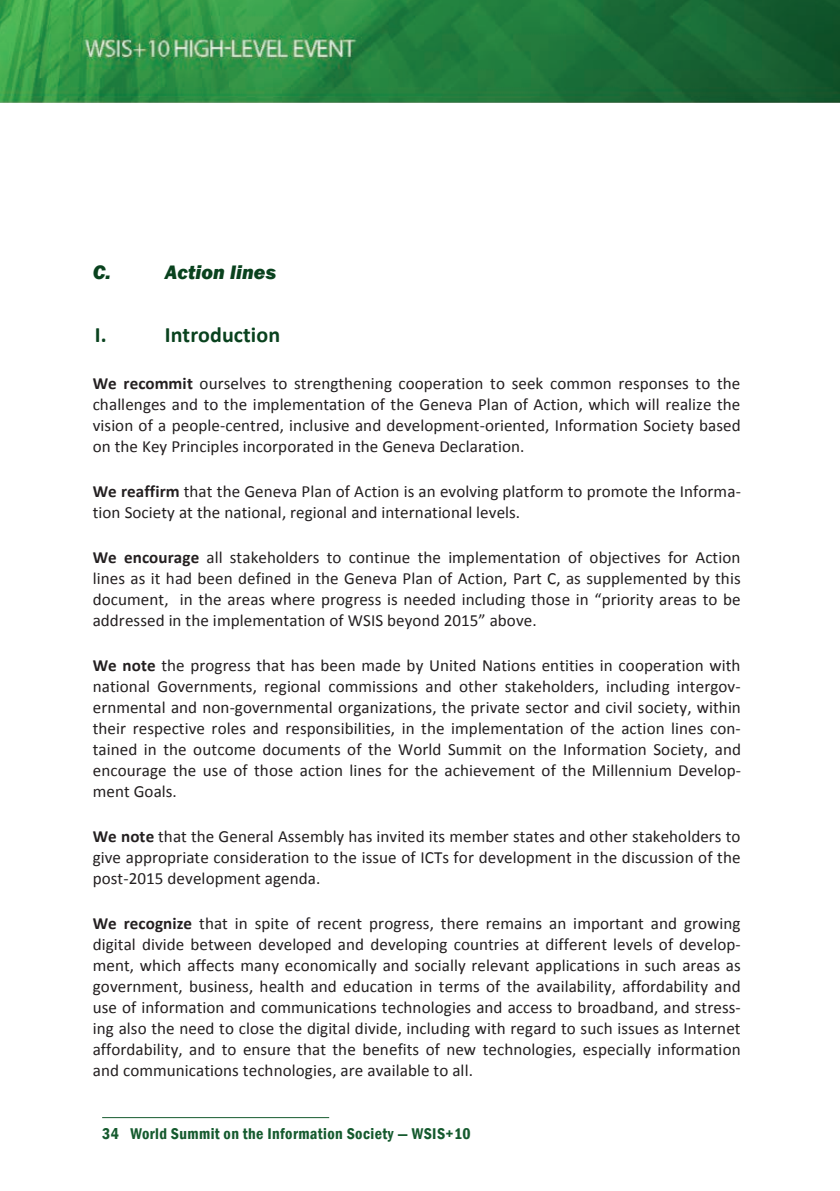
<style>
.page{position:relative;width:840px;height:1191px;background:#fff}
.page>*{position:absolute;margin:0;border:0;box-sizing:border-box;transform-origin:0 0}
.t1{font:700 22px "Calibri";letter-spacing:.005em;color:#09421e}
.t2{font:italic 800 20px "Franklin Gothic";letter-spacing:.005em;color:#09421e}
.t3{font:17px/21px "Calibri";letter-spacing:.005em;color:#231f20;text-align:justify}
.t4{font:600 condensed 16px "Franklin Gothic";letter-spacing:.025em;color:#155a2e}
.s1{font-weight:700}
</style>
<div class="page">
<hr style="left:102px;top:1117px;width:227px;height:1px;background:#155a2e">
<img style="left:0;top:0;width:839px;height:102px">
<p class="t2" style="left:93px;top:259px;width:20px">C.</p>
<p class="t2" style="left:165px;top:259px;width:113px">Action lines</p>
<p class="t1" style="left:95px;top:321px;width:13px">I.</p>
<p class="t1" style="left:165px;top:321px;width:117px">Introduction</p>
<p class="t3" style="left:93px;top:371px;width:649px"><span class="s1">We recommit</span> ourselves to strengthening cooperation to seek common responses to the challenges and to the implementation of the Geneva Plan of Action, which will realize the vision of a people-centred, inclusive and development-oriented, Information Society based on the Key Principles incorporated in the Geneva Declaration.</p>
<p class="t3" style="left:93px;top:479px;width:649px"><span class="s1">We reaffirm</span> that the Geneva Plan of Action is an evolving platform to promote the Informa&shy;tion Society at the national, regional and international levels.</p>
<p class="t3" style="left:93px;top:545px;width:649px"><span class="s1">We encourage</span> all stakeholders to continue the implementation of objectives for Action lines as it had been defined in the Geneva Plan of Action, Part C, as supplemented by this document, in the areas where progress is needed including those in “priority areas to be addressed in the implementation of WSIS beyond 2015” above.</p>
<p class="t3" style="left:93px;top:653px;width:649px"><span class="s1">We note</span> the progress that has been made by United Nations entities in cooperation with national Governments, regional commissions and other stakeholders, including intergov&shy;ernmental and non-governmental organizations, the private sector and civil society, within their respective roles and responsibilities, in the implementation of the action lines con&shy;tained in the outcome documents of the World Summit on the Information Society, and encourage the use of those action lines for the achievement of the Millennium Develop&shy;ment Goals.</p>
<p class="t3" style="left:93px;top:824px;width:649px"><span class="s1">We note</span> that the General Assembly has invited its member states and other stakeholders to give appropriate consideration to the issue of ICTs for development in the discussion of the post-2015 development agenda.</p>
<p class="t3" style="left:93px;top:911px;width:649px"><span class="s1">We recognize</span> that in spite of recent progress, there remains an important and growing digital divide between developed and developing countries at different levels of develop&shy;ment, which affects many economically and socially relevant applications in such areas as government, business, health and education in terms of the availability, affordability and use of information and communications technologies and access to broadband, and stress&shy;ing also the need to close the digital divide, including with regard to such issues as Internet affordability, and to ensure that the benefits of new technologies, especially information and communications technologies, are available to all.</p>
<p class="t4" style="left:102px;top:1123px;width:370px">34 World Summit on the Information Society — WSIS+10</p>
</div>
